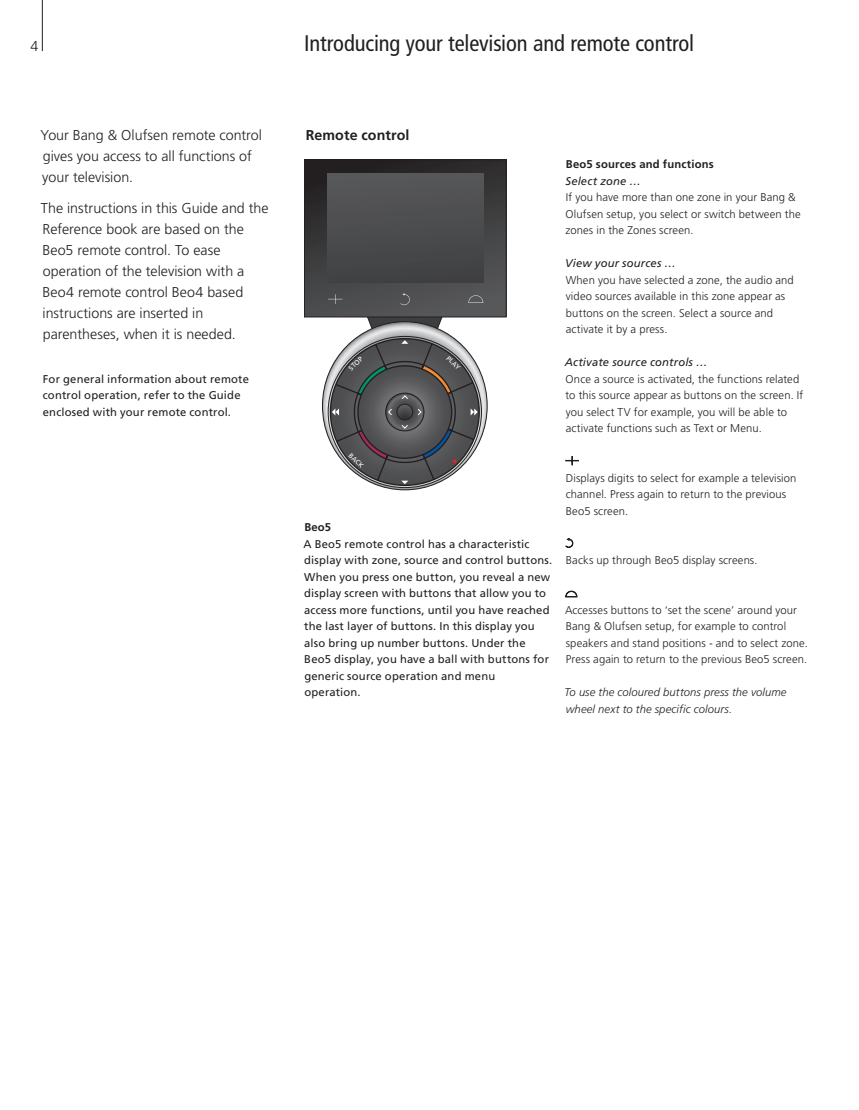
<style>
.page{position:relative;width:859px;height:1110px;background:#fff}
.page>*{position:absolute;margin:0;border:0;box-sizing:border-box;transform-origin:0 0}
.t1{font:condensed 22.5px "Frutiger";letter-spacing:-.005em;color:#231f20}
.t2{font:300 14.25px/21px "Frutiger";color:#231f20}
.t3{font:700 14.25px "Frutiger";letter-spacing:.005em;color:#231f20}
.t4{font:300 11.25px/16.5px "Frutiger";letter-spacing:.01em;color:#231f20}
.t5{font:11.25px/16.5px "Frutiger";letter-spacing:.015em;color:#231f20}
.t6{font:italic 300 11.25px/16.5px "Frutiger";letter-spacing:.01em;color:#231f20}
.t7{font:italic 11.25px "Frutiger";letter-spacing:.015em;color:#231f20}
.t8{font:700 11.25px "Frutiger";letter-spacing:.015em;color:#231f20}
.t9{font:6.75px "Frutiger";color:#fff}
</style>
<div class="page">
<svg style="left:566px;top:456px;width:13px;height:9px"></svg>
<svg style="left:566px;top:538px;width:7px;height:10px"></svg>
<svg style="left:566px;top:591px;width:11px;height:6px"></svg>
<div style="left:304px;top:160px;width:202px;height:157px;background:linear-gradient(to bottom,#262324,#555758)"></div>
<div style="left:304px;top:159px;width:203px;height:158px;border:1px solid #231f20"></div>
<div style="left:327px;top:173px;width:156px;height:110px;background:#4c4d4e"></div>
<svg style="left:322px;top:293px;width:165px;height:197px"></svg>
<hr style="left:42px;top:0;width:1px;height:51px;background:#231f20">
<p class="t2" style="left:30px;top:36px;width:9px">4</p>
<p class="t2" style="left:41px;top:124px;width:223px">Your Bang &amp; Olufsen remote control gives you access to all functions of your television.</p>
<p class="t2" style="left:41px;top:198px;width:229px">The instructions in this Guide and the<br>Reference book are based on the<br>Beo5 remote control. To ease operation of the television with a<br>Beo4 remote control Beo4 based instructions are inserted in parentheses, when it is needed.</p>
<p class="t5" style="left:43px;top:370px;width:208px">For general information about remote control operation, refer to the Guide enclosed with your remote control.</p>
<h1 class="t1" style="left:304px;top:30px;width:392px">Introducing your television and remote control</h1>
<p class="t3" style="left:306px;top:126px;width:105px">Remote control</p>
<p class="t9" style="left:347px;top:366px;width:18px;rotate:-45deg">STOP</p>
<p class="t9" style="left:450px;top:354px;width:18px;rotate:45deg">PLAY</p>
<p class="t9" style="left:353px;top:451px;width:20px;rotate:45deg">BACK</p>
<p class="t8" style="left:304px;top:520px;width:28px">Beo5</p>
<p class="t5" style="left:303px;top:535px;width:250px">A Beo5 remote control has a characteristic display with zone, source and control buttons.<br>When you press one button, you reveal a new display screen with buttons that allow you to access more functions, until you have reached the last layer of buttons. In this display you also bring up number buttons. Under the Beo5 display, you have a ball with buttons for generic source operation and menu operation.</p>
<p class="t8" style="left:566px;top:158px;width:149px">Beo5 sources and functions</p>
<p class="t7" style="left:565px;top:174px;width:77px">Select zone …</p>
<p class="t4" style="left:565px;top:189px;width:237px">If you have more than one zone in your Bang &amp;<br>Olufsen setup, you select or switch between the zones in the Zones screen.</p>
<p class="t7" style="left:565px;top:257px;width:112px">View your sources …</p>
<p class="t4" style="left:566px;top:271px;width:230px">When you have selected a zone, the audio and video sources available in this zone appear as buttons on the screen. Select a source and activate it by a press.</p>
<p class="t7" style="left:565px;top:356px;width:144px">Activate source controls …</p>
<p class="t4" style="left:565px;top:370px;width:239px">Once a source is activated, the functions related to this source appear as buttons on the screen. If you select TV for example, you will be able to activate functions such as Text or Menu.</p>
<p class="t4" style="left:566px;top:469px;width:232px">Displays digits to select for example a television channel. Press again to return to the previous<br>Beo5 screen.</p>
<p class="t4" style="left:566px;top:552px;width:193px">Backs up through Beo5 display screens.</p>
<p class="t4" style="left:565px;top:601px;width:244px">Accesses buttons to ‘set the scene’ around your Bang &amp; Olufsen setup, for example to control speakers and stand positions - and to select zone.<br>Press again to return to the previous Beo5 screen.</p>
<p class="t6" style="left:564px;top:684px;width:223px">To use the coloured buttons press the volume wheel next to the specific colours.</p>
</div>
